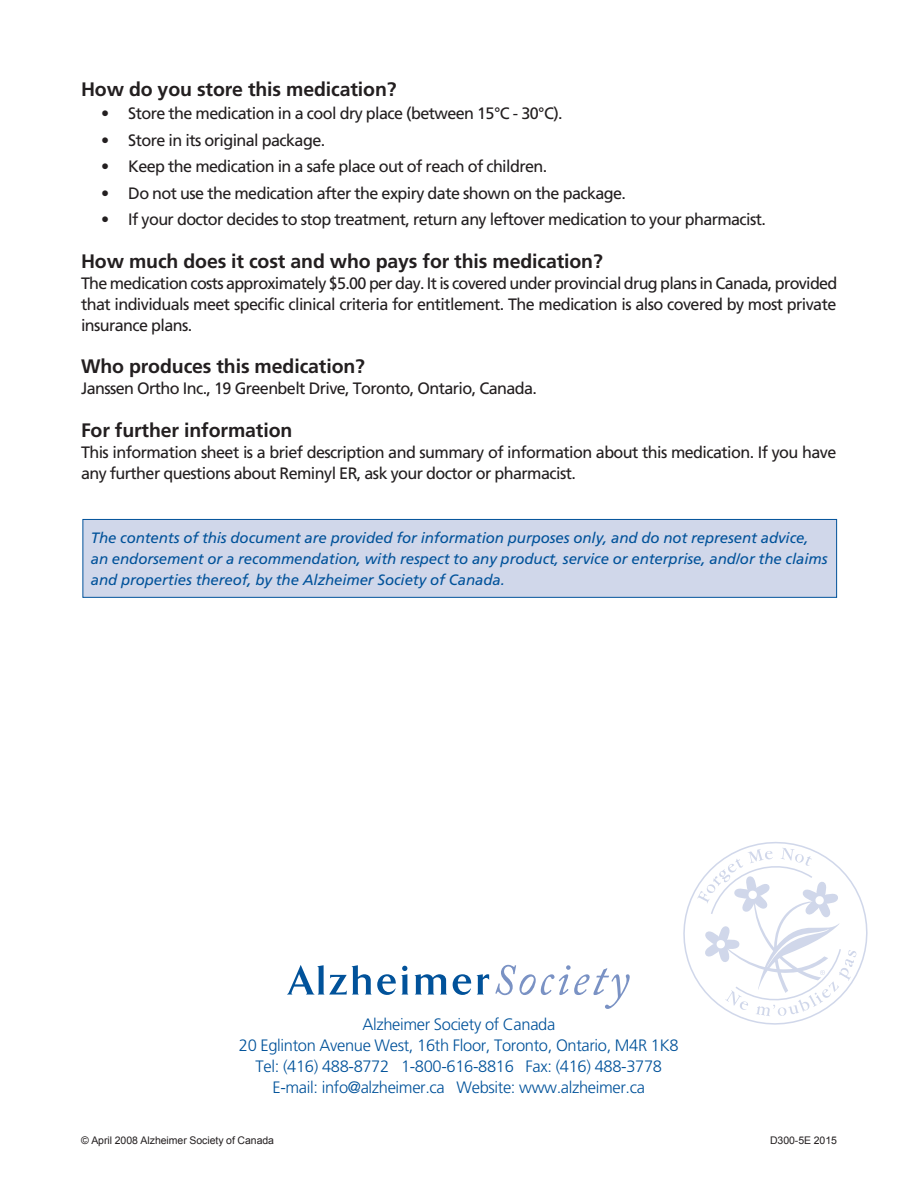
<style>
.page{position:relative;width:918px;height:1188px;background:#fff}
.page>*{position:absolute;margin:0;border:0;box-sizing:border-box;transform-origin:0 0}
.first_subhead{font:700 19.5px "Frutiger";letter-spacing:-.005em;color:#231f20}
.body_copy{font:16.5px/21px "Frutiger";letter-spacing:-.035em;color:#231f20;text-align:justify}
.t1{font:300 16.5px "Frutiger";letter-spacing:-.02em;color:#01529a}
.t2{font:italic 15px/21px "Frutiger";letter-spacing:-.005em;color:#01529a}
.Copyright___Ref{font:10.5px "Arial";letter-spacing:-.005em;color:#231f20}
</style>
<div class="page">
<svg style="left:683px;top:842px;width:185px;height:183px"></svg>
<div style="left:83px;top:519px;width:754px;height:78px;background:#d0d7ea"></div>
<div style="left:82px;top:519px;width:755px;height:79px;border:1px solid #01529a"></div>
<svg style="left:287px;top:965px;width:160px;height:30px"></svg>
<svg style="left:453px;top:974px;width:36px;height:21px"></svg>
<svg style="left:495px;top:965px;width:135px;height:44px"></svg>
<p class="first_subhead" style="left:81px;top:78px;width:317px">How do you store this medication?</p>
<p class="body_copy" style="left:101px;top:103px;width:463px">• Store the medication in a cool dry place (between 15°C - 30°C).</p>
<p class="body_copy" style="left:101px;top:129px;width:225px">• Store in its original package.</p>
<p class="body_copy" style="left:101px;top:156px;width:448px">• Keep the medication in a safe place out of reach of children.</p>
<p class="body_copy" style="left:101px;top:182px;width:526px">• Do not use the medication after the expiry date shown on the package.</p>
<p class="body_copy" style="left:101px;top:209px;width:666px">• If your doctor decides to stop treatment, return any leftover medication to your pharmacist.</p>
<p class="first_subhead" style="left:81px;top:249px;width:523px">How much does it cost and who pays for this medication?</p>
<p class="body_copy" style="left:81px;top:272px;width:758px">The medication costs approximately $5.00 per day. It is covered under provincial drug plans in Canada, provided that individuals meet specific clinical criteria for entitlement. The medication is also covered by most private insurance plans.</p>
<p class="first_subhead" style="left:81px;top:355px;width:286px">Who produces this medication?</p>
<p class="body_copy" style="left:81px;top:378px;width:458px">Janssen Ortho Inc., 19 Greenbelt Drive, Toronto, Ontario, Canada.</p>
<p class="first_subhead" style="left:81px;top:419px;width:213px">For further information</p>
<p class="body_copy" style="left:81px;top:442px;width:757px">This information sheet is a brief description and summary of information about this medication. If you have any further questions about Reminyl ER, ask your doctor or pharmacist.</p>
<p class="t2" style="left:91px;top:527px;width:738px">The contents of this document are provided for information purposes only, and do not represent advice, an endorsement or a recommendation, with respect to any product, service or enterprise, and/or the claims and properties thereof, by the Alzheimer Society of Canada.</p>
<p class="t1" style="left:362px;top:1015px;width:194px">Alzheimer Society of Canada</p>
<p class="t1" style="left:239px;top:1036px;width:441px">20 Eglinton Avenue West, 16th Floor, Toronto, Ontario, M4R 1K8</p>
<p class="t1" style="left:256px;top:1057px;width:408px">Tel: (416) 488-8772 1-800-616-8816 Fax: (416) 488-3778</p>
<p class="t1" style="left:273px;top:1078px;width:374px">E-mail: info@alzheimer.ca Website: www.alzheimer.ca</p>
<p class="Copyright___Ref" style="left:81px;top:1133px;width:195px">© April 2008 Alzheimer Society of Canada</p>
<p class="Copyright___Ref" style="left:770px;top:1133px;width:68px">D300-5E 2015</p>
</div>
